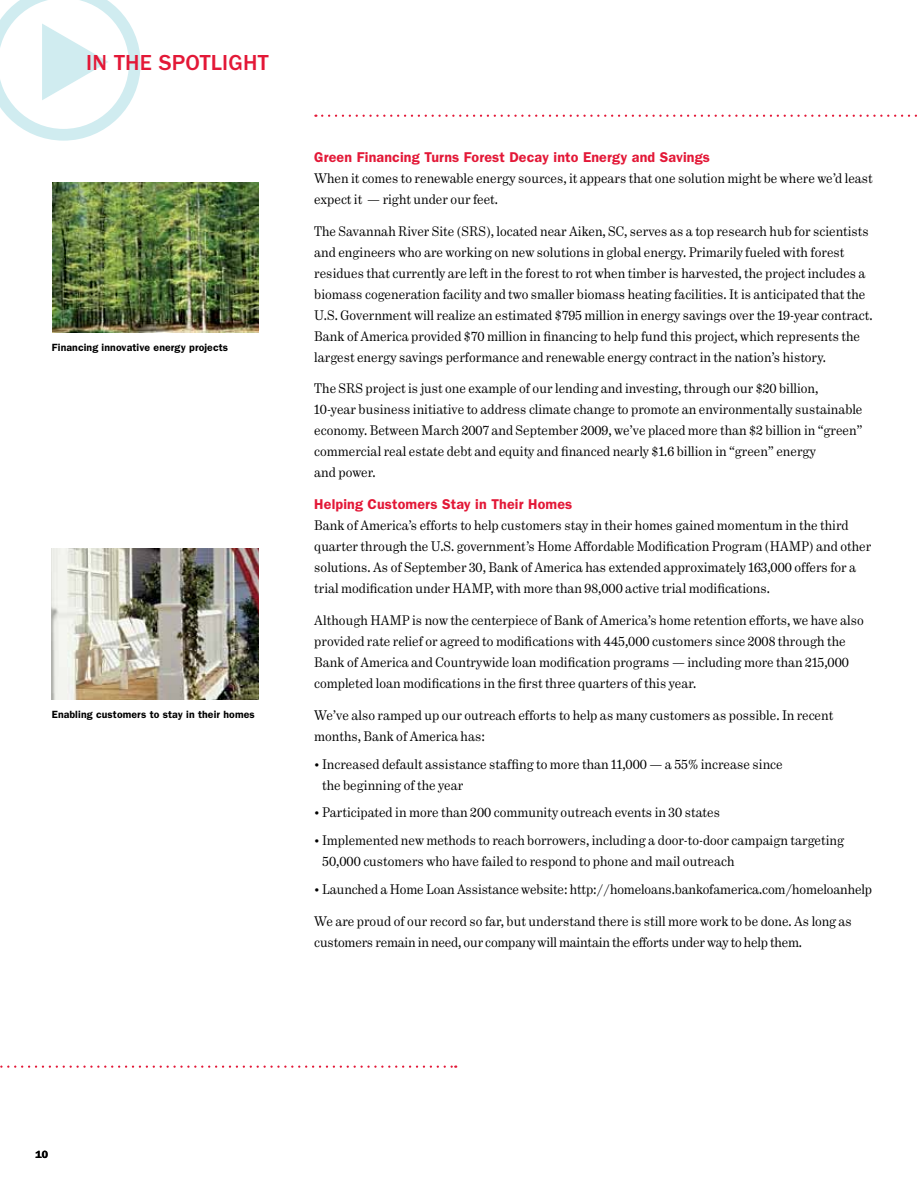
<style>
.page{position:relative;width:918px;height:1188px;background:#fff}
.page>*{position:absolute;margin:0;border:0;box-sizing:border-box;transform-origin:0 0}
.t1{font:500 22.5px "ITC Franklin Gothic Std";letter-spacing:.01em;color:#e31837}
.t2{font:600 14.25px "ITC Franklin Gothic Std";letter-spacing:.01em;color:#e31837}
.t3{font:300 12.75px/21px "Higher Standards";color:#000}
.t4{font:600 10.5px "ITC Franklin Gothic Std";letter-spacing:.01em;color:#000}
</style>
<div class="page">
<svg style="left:0;top:0;width:141px;height:141px"></svg>
<svg style="left:0;top:1066px;width:456px;height:2px"></svg>
<svg style="left:322px;top:115px;width:595px;height:2px"></svg>
<img style="left:52px;top:182px;width:206px;height:151px">
<img style="left:52px;top:549px;width:207px;height:151px">
<h1 class="t1" style="left:86px;top:50px;width:184px">IN THE SPOTLIGHT</h1>
<p class="t4" style="left:52px;top:341px;width:178px">Financing innovative energy projects</p>
<p class="t4" style="left:52px;top:708px;width:204px">Enabling customers to stay in their homes</p>
<p class="t2" style="left:314px;top:149px;width:397px">Green Financing Turns Forest Decay into Energy and Savings</p>
<p class="t3" style="left:314px;top:168px;width:560px">When it comes to renewable energy sources, it appears that one solution might be where we’d least expect it — right under our feet.</p>
<p class="t3" style="left:314px;top:220px;width:157px">The Savannah River Site (SRS</p>
<p class="t3" style="left:314px;top:220px;width:560px;text-indent:172px">), located near Aiken, SC, serves as a top research hub for scientists and engineers who are working on new solutions in global energy. Primarily fueled with forest residues that currently are left in the forest to rot when timber is harvested, the project includes a biomass cogeneration facility and two smaller biomass heating facilities. It is anticipated that the U.S. Government will realize an estimated $795 million in energy savings over the 19-year contract.<br>Bank of America provided $70 million in financing to help fund this project, which represents the largest energy savings performance and renewable energy contract in the nation’s history.</p>
<p class="t3" style="left:314px;top:378px;width:34px">The SRS</p>
<p class="t3" style="left:314px;top:378px;width:550px;text-indent:51px">project is just one example of our lending and investing, through our $20 billion, 10-year business initiative to address climate change to promote an environmentally sustainable economy. Between March 2007 and September 2009, we’ve placed more than $2 billion in “green” commercial real estate debt and equity and financed nearly $1.6 billion in “green” energy<br>and power.</p>
<p class="t2" style="left:314px;top:496px;width:260px">Helping Customers Stay in Their Homes</p>
<p class="t3" style="left:314px;top:515px;width:536px">Bank of America’s efforts to help customers stay in their homes gained momentum in the third quarter through the U.S. government’s Home Affordable Modification Program (HAM</p>
<p class="t3" style="left:314px;top:536px;width:558px;text-indent:487px">P) and other solutions. As of September 30, Bank of America has extended approximately 163,000 offers for a trial modification under HAM</p>
<p class="t3" style="left:484px;top:578px;width:288px">P, with more than 98,000 active trial modifications.</p>
<p class="t3" style="left:314px;top:610px;width:551px;text-indent:87px">P is now the centerpiece of Bank of America’s home retention efforts, we have also provided rate relief or agreed to modifications with 445,000 customers since 2008 through the Bank of America and Countrywide loan modification programs — including more than 215,000 completed loan modifications in the first three quarters of this year.</p>
<p class="t3" style="left:314px;top:705px;width:521px">We’ve also ramped up our outreach efforts to help as many customers as possible. In recent months, Bank of America has:</p>
<p class="t3" style="left:322px;top:753px;width:462px;text-indent:-8px">• Increased default assistance staffing to more than 11,000 — a 55% increase since the beginning of the year</p>
<p class="t3" style="left:314px;top:802px;width:407px">• Participated in more than 200 community outreach events in 30 states</p>
<p class="t3" style="left:322px;top:830px;width:523px;text-indent:-8px">• Implemented new methods to reach borrowers, including a door-to-door campaign targeting<br>50,000 customers who have failed to respond to phone and mail outreach</p>
<p class="t3" style="left:314px;top:879px;width:559px">• Launched a Home Loan Assistance website: http://homeloans.bankofamerica.com/homeloanhelp</p>
<p class="t3" style="left:314px;top:910px;width:539px">We are proud of our record so far, but understand there is still more work to be done. As long as customers remain in need, our company will maintain the efforts under way to help them.</p>
<p class="t3" style="left:314px;top:610px;width:68px">Although HAM</p>
<p class="t4" style="left:36px;top:1148px;width:14px">10</p>
</div>
